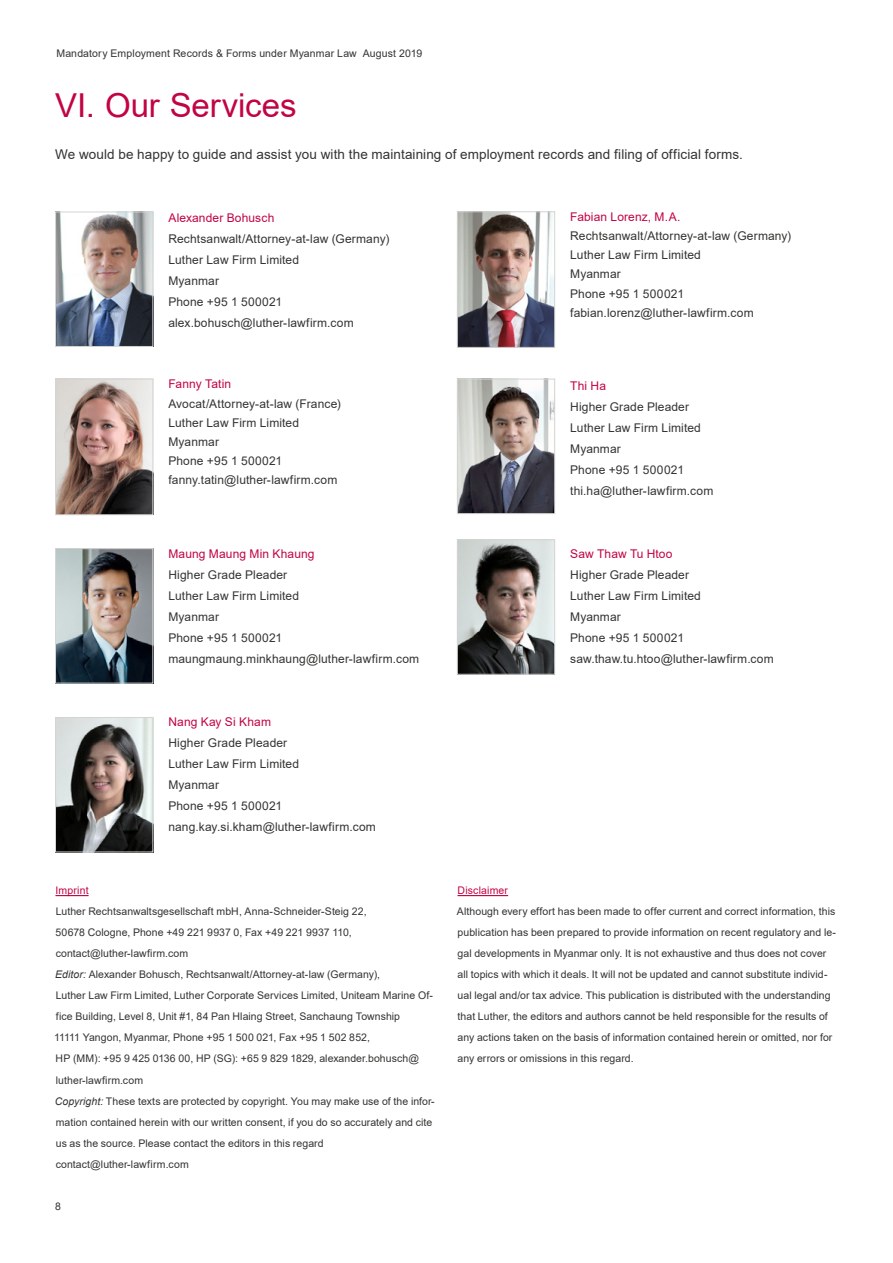
<style>
.page{position:relative;width:893px;height:1263px;background:#fff}
.page>*{position:absolute;margin:0;border:0;box-sizing:border-box;transform-origin:0 0}
.t1{font:33px "Arial";letter-spacing:-.005em;color:#c20344}
.t2{font:13.5px "Arial";letter-spacing:.005em;color:#333332}
.t3{font:12px/21px "Arial";letter-spacing:.01em;color:#333332}
.t4{font:12px "Arial";letter-spacing:.01em;color:#c20344}
.t5{font:10.5px/21px "Arial";letter-spacing:.005em;color:#333332}
.t6{font:10.5px "Arial";letter-spacing:.015em;color:#c20344}
.s1{font-style:italic}
</style>
<div class="page">
<hr style="left:55px;top:895px;width:34px;height:1px;background:#c20344">
<hr style="left:457px;top:895px;width:51px;height:1px;background:#c20344">
<img style="left:57px;top:214px;width:94px;height:131px">
<div style="left:55px;top:212px;width:98px;height:135px;border:1px solid #d4d4d3"></div>
<img style="left:57px;top:550px;width:94px;height:131px">
<div style="left:55px;top:548px;width:98px;height:135px;border:1px solid #d4d4d3"></div>
<img style="left:459px;top:381px;width:94px;height:131px">
<div style="left:457px;top:379px;width:98px;height:135px;border:1px solid #d4d4d3"></div>
<img style="left:459px;top:541px;width:94px;height:131px">
<div style="left:457px;top:539px;width:98px;height:135px;border:1px solid #d4d4d3"></div>
<img style="left:57px;top:719px;width:94px;height:131px">
<div style="left:55px;top:717px;width:98px;height:135px;border:1px solid #d4d4d3"></div>
<img style="left:57px;top:381px;width:94px;height:132px">
<div style="left:55px;top:379px;width:98px;height:136px;border:1px solid #d4d4d3"></div>
<img style="left:459px;top:214px;width:94px;height:132px">
<div style="left:457px;top:212px;width:98px;height:136px;border:1px solid #d4d4d3"></div>
<p class="t5" style="left:56px;top:43px;width:367px">Mandatory Employment Records &amp; Forms under Myanmar Law August 2019</p>
<h1 class="t1" style="left:55px;top:83px;width:243px">VI. Our Services</h1>
<p class="t2" style="left:55px;top:145px;width:689px">We would be happy to guide and assist you with the maintaining of employment records and filing of official forms.</p>
<p class="t4" style="left:168px;top:210px;width:107px">Alexander Bohusch</p>
<p class="t3" style="left:168px;top:229px;width:222px">Rechtsanwalt/Attorney-at-law (Germany)<br>Luther Law Firm Limited<br>Myanmar<br>Phone +95 1 500021 alex.bohusch@luther-lawfirm.com</p>
<p class="t4" style="left:168px;top:376px;width:64px">Fanny Tatin</p>
<p class="t3" style="left:168px;top:394px;width:174px;line-height:19.2px">Avocat/Attorney-at-law (France)<br>Luther Law Firm Limited<br>Myanmar<br>Phone +95 1 500021 fanny.tatin@luther-lawfirm.com</p>
<p class="t4" style="left:168px;top:546px;width:148px">Maung Maung Min Khaung</p>
<p class="t3" style="left:168px;top:565px;width:252px">Higher Grade Pleader<br>Luther Law Firm Limited<br>Myanmar<br>Phone +95 1 500021 maungmaung.minkhaung@luther-lawfirm.com</p>
<p class="t4" style="left:168px;top:714px;width:104px">Nang Kay Si Kham</p>
<p class="t3" style="left:168px;top:733px;width:209px">Higher Grade Pleader<br>Luther Law Firm Limited<br>Myanmar<br>Phone +95 1 500021 nang.kay.si.kham@luther-lawfirm.com</p>
<p class="t6" style="left:55px;top:883px;width:35px">Imprint</p>
<p class="t5" style="left:54px;top:901px;width:382px">Luther Rechtsanwaltsgesellschaft mbH, Anna-Schneider-Steig 22,<br>50678 Cologne, Phone +49 221 9937 0, Fax +49 221 9937 110, contact@luther-lawfirm.com<br><span class="s1">Editor:</span> Alexander Bohusch, Rechtsanwalt/Attorney-at-law (Germany),<br>Luther Law Firm Limited, Luther Corporate Services Limited, Uniteam Marine Of&shy;fice Building, Level 8, Unit #1, 84 Pan Hlaing Street, Sanchaung Township<br>11111 Yangon, Myanmar, Phone +95 1 500 021, Fax +95 1 502 852,<br>HP (MM): +95 9 425 0136 00, HP (SG): +65 9 829 1829, alexander.bohusch@ luther-lawfirm.com<br><span class="s1">Copyright:</span> These texts are protected by copyright. You may make use of the infor&shy;mation contained herein with our written consent, if you do so accurately and cite us as the source. Please contact the editors in this regard contact@luther-lawfirm.com</p>
<p class="t5" style="left:55px;top:1195px;width:7px">8</p>
<p class="t4" style="left:570px;top:208px;width:112px">Fabian Lorenz, M.A.</p>
<p class="t3" style="left:570px;top:226px;width:222px;line-height:19.2px">Rechtsanwalt/Attorney-at-law (Germany)<br>Luther Law Firm Limited<br>Myanmar<br>Phone +95 1 500021 fabian.lorenz@luther-lawfirm.com</p>
<p class="t4" style="left:570px;top:378px;width:37px">Thi Ha</p>
<p class="t3" style="left:570px;top:397px;width:145px">Higher Grade Pleader<br>Luther Law Firm Limited<br>Myanmar<br>Phone +95 1 500021 thi.ha@luther-lawfirm.com</p>
<p class="t4" style="left:570px;top:546px;width:104px">Saw Thaw Tu Htoo</p>
<p class="t3" style="left:570px;top:565px;width:205px">Higher Grade Pleader<br>Luther Law Firm Limited<br>Myanmar<br>Phone +95 1 500021 saw.thaw.tu.htoo@luther-lawfirm.com</p>
<p class="t6" style="left:457px;top:883px;width:52px">Disclaimer</p>
<p class="t5" style="left:457px;top:901px;width:381px">Although every effort has been made to offer current and correct information, this publication has been prepared to provide information on recent regulatory and le&shy;gal developments in Myanmar only. It is not exhaustive and thus does not cover all topics with which it deals. It will not be updated and cannot substitute individ&shy;ual legal and/or tax advice. This publication is distributed with the understanding that Luther, the editors and authors cannot be held responsible for the results of any actions taken on the basis of information contained herein or omitted, nor for any errors or omissions in this regard.</p>
</div>
